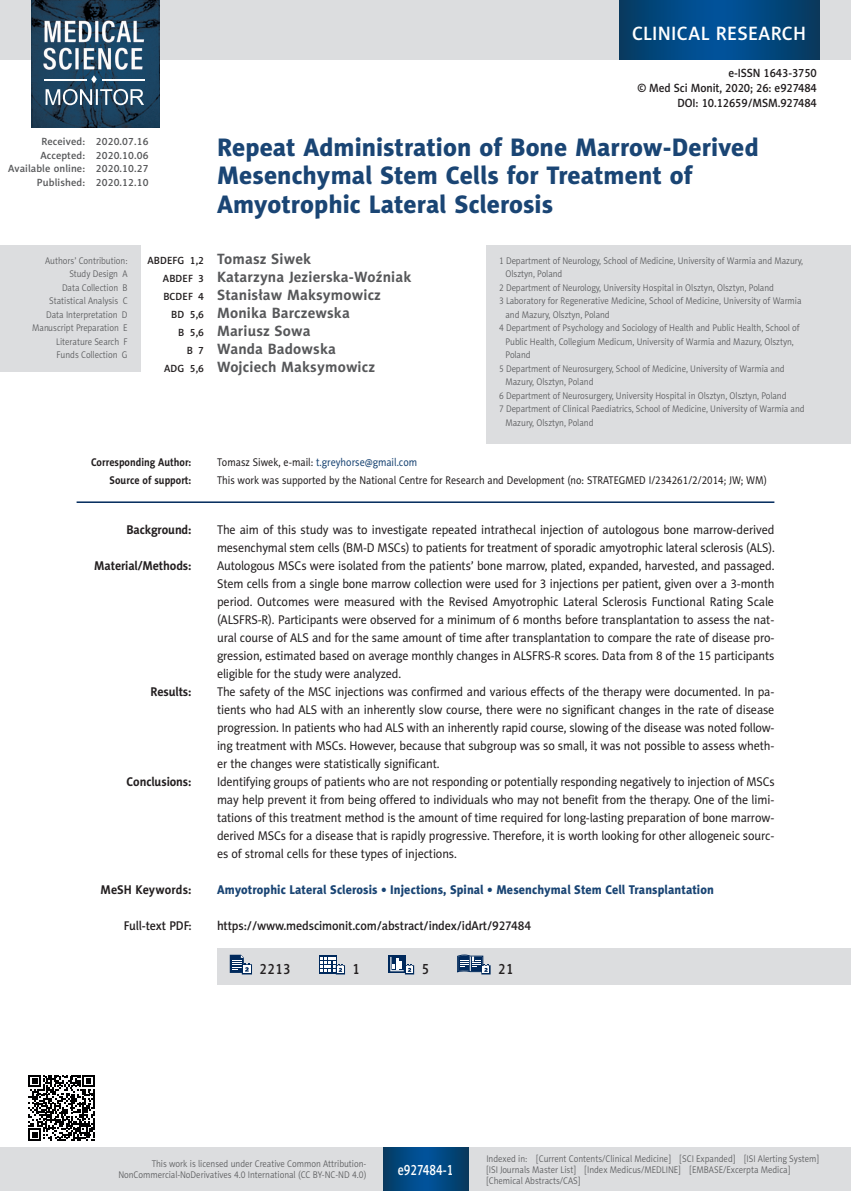
<style>
.page{position:relative;width:851px;height:1191px;background:#fff}
.page>*{position:absolute;margin:0;border:0;box-sizing:border-box;transform-origin:0 0}
.MSM_Tytul{font:25.5px/28.5px "Naomi Sans EFN Heavy";color:#1a4574}
.t1{font:19.5px "Naomi Sans EFN Medium";letter-spacing:.015em;color:#fff}
.MSM_Autorzy{font:700 15px "Naomi Sans EFN";letter-spacing:.01em;color:#57585a}
.MSM_e-PAGINA{font:15px "Naomi Sans EFN Medium";color:#fff;scale:.8 1}
.MSM_dane{font:15px "Naomi Sans EFN Medium";letter-spacing:.03em;color:#231f20;scale:.9 1}
.MSM_Summary_body{font:12.75px/18px "Naomi Sans EFN";letter-spacing:-.01em;color:#231f20;text-align:justify;scale:.95 1}
.MSM_Summary_body-2{font:12.75px/18px "Naomi Sans EFN";letter-spacing:-.01em;color:#231f20;text-align:justify;scale:.94 1}
.MSM_keywords{font:12.75px "Naomi Sans EFN Heavy";letter-spacing:.005em;color:#1a4574;scale:.95 1}
.MSM_full_text_pdf{font:12.75px "Naomi Sans EFN Medium";letter-spacing:-.01em;color:#231f20;scale:.95 1}
.MSM_Summary_body-3{font:700 12.75px "Naomi Sans EFN";letter-spacing:-.01em;color:#231f20;scale:.95 1}
.MSM_keywords-2{font:700 12.75px "Naomi Sans EFN";letter-spacing:.005em;color:#231f20;scale:.95 1}
.MSM_Summary_body-4{font:700 12.75px "Naomi Sans EFN";letter-spacing:-.01em;color:#231f20;scale:.94 1}
.MSM_full_text_pdf-2{font:12px "Naomi Sans EFN Medium";letter-spacing:-.01em;color:#231f20;scale:.95 1}
.MSM_Support{font:11.25px "Naomi Sans EFN";color:#231f20;scale:.9 1}
.MSM_Adres{font:11.25px "Naomi Sans EFN";color:#1a4574;scale:.9 1}
.MSM_Adres-2{font:700 11.25px "Naomi Sans EFN";color:#231f20;scale:.9 1}
.MSM_Support-2{font:700 11.25px "Naomi Sans EFN";color:#231f20;scale:.9 1}
.t2{font:10.5px "Naomi Sans EFN Medium";letter-spacing:.01em;color:#57585a}
.MSM_Afiliacja{font:9.75px/13.5px "Naomi Sans EFN Light";color:#57585a;scale:.9 1}
.s1{font-family:"Naomi Sans EFN Medium";font-weight:400;font-size:10.5px;color:#231f20}
.s2{color:#231f20}
</style>
<div class="page">
<div style="left:217px;top:948px;width:633px;height:36px;background:#dcdddf"></div>
<svg style="left:230px;top:954px;width:22px;height:20px"></svg>
<div style="left:319px;top:955px;width:17px;height:18px;background:#00295c"></div>
<svg style="left:320px;top:956px;width:25px;height:18px"></svg>
<div style="left:388px;top:955px;width:18px;height:18px;background:#00295c"></div>
<svg style="left:390px;top:957px;width:24px;height:17px"></svg>
<svg style="left:457px;top:954px;width:33px;height:20px"></svg>
<hr style="left:77px;top:501px;width:697px;height:2px;background:#00295c">
<div style="left:0;top:246px;width:140px;height:126px;background:#dcdddf"></div>
<div style="left:486px;top:246px;width:364px;height:198px;background:#dcdddf"></div>
<svg style="left:28px;top:1075px;width:67px;height:66px"></svg>
<div style="left:0;top:1148px;width:850px;height:43px;background:#dcdddf"></div>
<svg style="left:383px;top:1147px;width:85px;height:43px;background:#02477e"></svg>
<div style="left:0;top:0;width:850px;height:60px;background:#dcdddf"></div>
<svg style="left:619px;top:0;width:200px;height:60px;background:#02477e"></svg>
<img style="left:32px;top:0;width:127px;height:128px">
<img style="left:45px;top:79px;width:41px;height:1px">
<img style="left:103px;top:79px;width:41px;height:1px">
<svg style="left:91px;top:75px;width:6px;height:8px"></svg>
<img style="left:46px;top:89px;width:98px;height:16px">
<h2 class="t1" style="left:632px;top:22px;width:175px">CLINICAL RESEARCH</h2>
<p class="MSM_full_text_pdf-2" style="left:728px;top:66px;width:95px">e-ISSN 1643-3750</p>
<p class="MSM_full_text_pdf-2" style="left:637px;top:81px;width:190px">© Med Sci Monit, 2020; 26: e927484</p>
<p class="MSM_full_text_pdf-2" style="left:677px;top:96px;width:148px">DOI: 10.12659/MSM.927484</p>
<p class="MSM_Tytul" style="left:217px;top:132px;width:543px">Repeat Administration of Bone Marrow-Derived<br>Mesenchymal Stem Cells for Treatment of<br>Amyotrophic Lateral Sclerosis</p>
<p class="MSM_Autorzy" style="left:147px;top:250px;width:165px"><span class="s1">ABDEFG 1,2</span> Tomasz Siwek</p>
<p class="MSM_Autorzy" style="left:163px;top:268px;width:250px"><span class="s1">ABDEF 3</span> Katarzyna Jezierska-Woźniak</p>
<p class="MSM_Autorzy" style="left:163px;top:286px;width:219px"><span class="s1">BCDEF 4</span> Stanisław Maksymowicz</p>
<p class="MSM_Autorzy" style="left:171px;top:304px;width:180px"><span class="s1">BD 5,6</span> Monika Barczewska</p>
<p class="MSM_Autorzy" style="left:178px;top:322px;width:134px"><span class="s1">B 5,6</span> Mariusz Sowa</p>
<p class="MSM_Autorzy" style="left:187px;top:340px;width:151px"><span class="s1">B 7</span> Wanda Badowska</p>
<p class="MSM_Autorzy" style="left:164px;top:358px;width:212px"><span class="s1">ADG 5,6</span> Wojciech Maksymowicz</p>
<p class="t2" style="left:41px;top:136px;width:109px">Received: 2020.07.16</p>
<p class="t2" style="left:40px;top:149px;width:110px">Accepted: 2020.10.06</p>
<p class="t2" style="left:8px;top:163px;width:142px">Available online: 2020.10.27</p>
<p class="t2" style="left:37px;top:176px;width:113px">Published: 2020.12.10</p>
<p class="MSM_Afiliacja" style="left:45px;top:254px;width:93px">Authors’ Contribution:</p>
<p class="MSM_Afiliacja" style="left:69px;top:267px;width:66px">Study Design A</p>
<p class="MSM_Afiliacja" style="left:62px;top:281px;width:74px">Data Collection B</p>
<p class="MSM_Afiliacja" style="left:49px;top:294px;width:89px">Statistical Analysis C</p>
<p class="MSM_Afiliacja" style="left:46px;top:308px;width:92px">Data Interpretation D</p>
<p class="MSM_Afiliacja" style="left:32px;top:321px;width:107px">Manuscript Preparation E</p>
<p class="MSM_Afiliacja" style="left:56px;top:335px;width:81px">Literature Search F</p>
<p class="MSM_Afiliacja" style="left:57px;top:348px;width:80px">Funds Collection G</p>
<p class="MSM_Afiliacja" style="left:505px;top:254px;width:332px;text-indent:-6px">1 Department of Neurology, School of Medicine, University of Warmia and Mazury,<br>Olsztyn, Poland</p>
<p class="MSM_Afiliacja" style="left:499px;top:281px;width:307px">2 Department of Neurology, University Hospital in Olsztyn, Olsztyn, Poland</p>
<p class="MSM_Afiliacja" style="left:505px;top:294px;width:330px;text-indent:-6px">3 Laboratory for Regenerative Medicine, School of Medicine, University of Warmia and Mazury, Olsztyn, Poland</p>
<p class="MSM_Afiliacja" style="left:505px;top:321px;width:328px;text-indent:-6px">4 Department of Psychology and Sociology of Health and Public Health, School of<br>Public Health, Collegium Medicum, University of Warmia and Mazury, Olsztyn,<br>Poland</p>
<p class="MSM_Afiliacja" style="left:505px;top:362px;width:312px;text-indent:-6px">5 Department of Neurosurgery, School of Medicine, University of Warmia and<br>Mazury, Olsztyn, Poland</p>
<p class="MSM_Afiliacja" style="left:499px;top:389px;width:321px">6 Department of Neurosurgery, University Hospital in Olsztyn, Olsztyn, Poland</p>
<p class="MSM_Afiliacja" style="left:505px;top:402px;width:334px;text-indent:-6px">7 Department of Clinical Paediatrics, School of Medicine, University of Warmia and<br>Mazury, Olsztyn, Poland</p>
<p class="MSM_Adres-2" style="left:91px;top:456px;width:113px">Corresponding Author:</p>
<p class="MSM_Adres" style="left:217px;top:456px;width:224px"><span class="s2">Tomasz Siwek, e-mail:</span> t.greyhorse@gmail.com</p>
<p class="MSM_Support-2" style="left:110px;top:474px;width:92px">Source of support:</p>
<p class="MSM_Support" style="left:217px;top:474px;width:612px">This work was supported by the National Centre for Research and Development (no: STRATEGMED I/234261/2/2014; JW; WM)</p>
<p class="MSM_Summary_body-3" style="left:126px;top:522px;width:70px">Background:</p>
<p class="MSM_Summary_body" style="left:217px;top:521px;width:588px">The aim of this study was to investigate repeated intrathecal injection of autologous bone marrow-derived mesenchymal stem cells (BM-D MSCs) to patients for treatment of sporadic amyotrophic lateral sclerosis (ALS).</p>
<p class="MSM_Summary_body-3" style="left:94px;top:558px;width:104px">Material/Methods:</p>
<p class="MSM_Summary_body" style="left:217px;top:557px;width:588px">Autologous MSCs were isolated from the patients’ bone marrow, plated, expanded, harvested, and passaged.<br>Stem cells from a single bone marrow collection were used for 3 injections per patient, given over a 3-month period. Outcomes were measured with the Revised Amyotrophic Lateral Sclerosis Functional Rating Scale (ALSFRS-R). Participants were observed for a minimum of 6 months before transplantation to assess the nat&shy;ural course of ALS and for the same amount of time after transplantation to compare the rate of disease pro&shy;gression, estimated based on average monthly changes in ALSFRS-R scores. Data from 8 of the 15 participants eligible for the study were analyzed.</p>
<p class="MSM_Summary_body-3" style="left:150px;top:684px;width:45px">Results:</p>
<p class="MSM_Summary_body" style="left:217px;top:683px;width:588px">The safety of the MSC injections was confirmed and various effects of the therapy were documented. In pa&shy;tients who had ALS with an inherently slow course, there were no significant changes in the rate of disease progression. In patients who had ALS with an inherently rapid course, slowing of the disease was noted follow&shy;ing treatment with MSCs. However, because that subgroup was so small, it was not possible to assess wheth&shy;er the changes were statistically significant.</p>
<p class="MSM_Summary_body-4" style="left:127px;top:774px;width:70px">Conclusions:</p>
<p class="MSM_Summary_body-2" style="left:217px;top:773px;width:595px">Identifying groups of patients who are not responding or potentially responding negatively to injection of MSCs may help prevent it from being offered to individuals who may not benefit from the therapy. One of the limi&shy;tations of this treatment method is the amount of time required for long-lasting preparation of bone marrow&shy;derived MSCs for a disease that is rapidly progressive. Therefore, it is worth looking for other allogeneic sourc&shy;es of stromal cells for these types of injections.</p>
<p class="MSM_keywords-2" style="left:100px;top:882px;width:97px">MeSH Keywords:</p>
<p class="MSM_keywords" style="left:217px;top:882px;width:524px">Amyotrophic Lateral Sclerosis • Injections, Spinal • Mesenchymal Stem Cell Transplantation</p>
<p class="MSM_full_text_pdf" style="left:124px;top:918px;width:73px">Full-text PDF:</p>
<p class="MSM_full_text_pdf" style="left:217px;top:918px;width:332px">https://www.medscimonit.com/abstract/index/idArt/927484</p>
<p class="MSM_dane" style="left:259px;top:960px;width:36px">2213</p>
<p class="MSM_dane" style="left:352px;top:960px;width:10px">1</p>
<p class="MSM_dane" style="left:421px;top:960px;width:10px">5</p>
<p class="MSM_dane" style="left:498px;top:960px;width:19px">21</p>
<p class="MSM_Afiliacja" style="left:118px;top:1158px;width:277px;line-height:11.2px;text-align:right">This work is licensed under Creative Common Attribution-<br>NonCommercial-NoDerivatives 4.0 International (CC BY-NC-ND 4.0)</p>
<p class="MSM_e-PAGINA" style="left:397px;top:1160px;width:71px">e927484-1</p>
<p class="MSM_Afiliacja" style="left:486px;top:1152px;width:371px;line-height:11.2px">Indexed in: [Current Contents/Clinical Medicine] [SCI Expanded] [ISI Alerting System] [ISI Journals Master List] [Index Medicus/MEDLINE] [EMBASE/Excerpta Medica] [Chemical Abstracts/CAS]</p>
</div>
